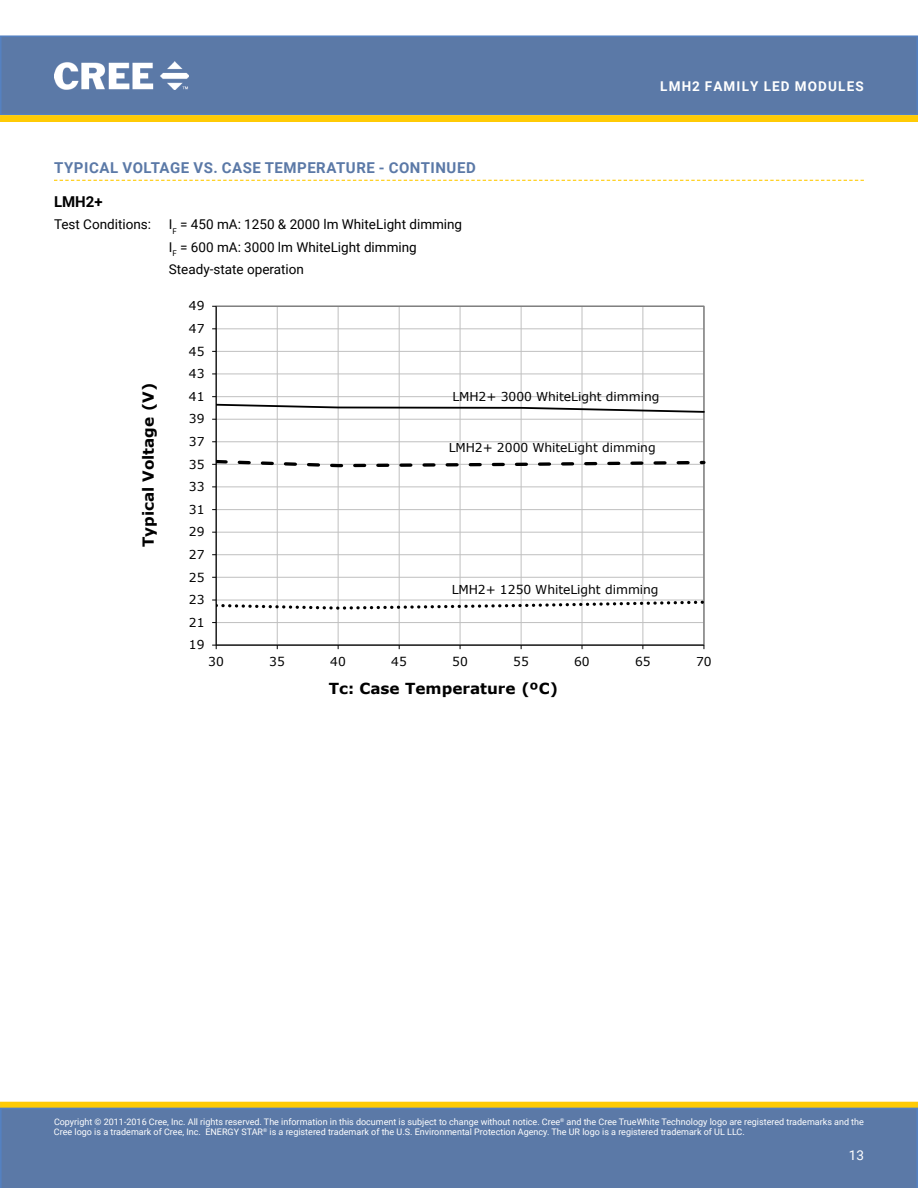
<style>
.page{position:relative;width:918px;height:1188px;background:#fff}
.page>*{position:absolute;margin:0;border:0;box-sizing:border-box;transform-origin:0 0}
.t1{font:700 15.15px "Verdana";color:#000}
.t2{font:700 15px "Roboto";letter-spacing:.035em;color:#5b79a7}
.t3{font:700 15px "Roboto";color:#000}
.t4{font:13.5px/22.5px "Roboto";color:#000}
.t5{font:700 13.5px "Roboto";letter-spacing:.085em;color:#fff}
.t6{font:13.5px "Roboto";color:#fff}
.t7{font:12.3px "Verdana";color:#000}
.t8{font:9px/10.8px "Roboto";color:#fff}
</style>
<div class="page">
<div style="left:0;top:35px;width:918px;height:80px;background:#5b79a7"></div>
<img style="left:55px;top:62px;width:134px;height:28px">
<div style="left:1px;top:1102px;width:916px;height:6px;background:#ffcb05"></div>
<div style="left:0;top:1102px;width:918px;height:6px;border:1px solid #fdca0b"></div>
<div style="left:0;top:1108px;width:918px;height:80px;background:#5b79a7"></div>
<svg style="left:0;top:115px;width:918px;height:7px;background:#fdca09"></svg>
<svg style="left:54px;top:180px;width:810px;height:1px"></svg>
<hr style="left:216px;top:622px;width:488px;height:1px;background:#c0c0c0">
<hr style="left:216px;top:577px;width:488px;height:1px;background:#c0c0c0">
<hr style="left:216px;top:554px;width:488px;height:1px;background:#c0c0c0">
<hr style="left:216px;top:532px;width:488px;height:1px;background:#c0c0c0">
<hr style="left:216px;top:509px;width:488px;height:1px;background:#c0c0c0">
<hr style="left:216px;top:487px;width:488px;height:1px;background:#c0c0c0">
<hr style="left:216px;top:442px;width:488px;height:1px;background:#c0c0c0">
<hr style="left:216px;top:396px;width:488px;height:1px;background:#c0c0c0">
<hr style="left:216px;top:374px;width:488px;height:1px;background:#c0c0c0">
<hr style="left:216px;top:351px;width:488px;height:1px;background:#c0c0c0">
<hr style="left:216px;top:329px;width:488px;height:1px;background:#c0c0c0">
<hr style="left:277px;top:306px;width:1px;height:339px;background:#c0c0c0">
<hr style="left:338px;top:306px;width:1px;height:339px;background:#c0c0c0">
<hr style="left:399px;top:306px;width:1px;height:339px;background:#c0c0c0">
<hr style="left:460px;top:306px;width:1px;height:339px;background:#c0c0c0">
<hr style="left:521px;top:306px;width:1px;height:339px;background:#c0c0c0">
<hr style="left:582px;top:306px;width:1px;height:339px;background:#c0c0c0">
<hr style="left:643px;top:306px;width:1px;height:339px;background:#c0c0c0">
<hr style="left:216px;top:306px;width:1px;height:339px;background:#000">
<hr style="left:216px;top:645px;width:488px;height:1px;background:#000">
<svg style="left:212px;top:599px;width:493px;height:10px"></svg>
<svg style="left:212px;top:458px;width:493px;height:10px"></svg>
<svg style="left:212px;top:403px;width:493px;height:17px"></svg>
<h2 class="t2" style="left:54px;top:157px;width:222px">TYPICAL VOLTAGE VS. CASE TEMPE</h2>
<h2 class="t2" style="left:316px;top:157px;width:151px">RATURE - CONTINUED</h2>
<h2 class="t3" style="left:54px;top:191px;width:50px">LMH2+</h2>
<h3 class="t4" style="left:54px;top:213px;width:99px">Test Conditions:</h3>
<h3 class="t4" style="left:169px;top:213px;width:295px">I<sub>F</sub> = 450 mA: 1250 &amp; 2000 lm WhiteLight dimming<br>I<sub>F</sub> = 600 mA: 3000 lm WhiteLight dimming<br>Steady‑state operation</h3>
<h3 class="t7" style="left:189px;top:298px;width:17px">49</h3>
<h3 class="t7" style="left:189px;top:320px;width:17px">47</h3>
<h3 class="t7" style="left:189px;top:343px;width:17px">45</h3>
<h3 class="t7" style="left:189px;top:365px;width:17px">43</h3>
<h3 class="t5" style="left:660px;top:77px;width:205px">LMH2 FAMILY LED MODULES</h3>
<h1 class="t1" style="left:138px;top:547px;width:166px;rotate:-90deg">Typical Voltage (V)</h1>
<h3 class="t7" style="left:189px;top:388px;width:17px">41</h3>
<h3 class="t7" style="left:189px;top:411px;width:17px">39</h3>
<h3 class="t7" style="left:189px;top:433px;width:17px">37</h3>
<h3 class="t7" style="left:189px;top:456px;width:17px">35</h3>
<h3 class="t7" style="left:189px;top:478px;width:17px">33</h3>
<h3 class="t7" style="left:189px;top:501px;width:17px">31</h3>
<h3 class="t7" style="left:189px;top:523px;width:17px">29</h3>
<h3 class="t7" style="left:189px;top:546px;width:17px">27</h3>
<h3 class="t7" style="left:189px;top:569px;width:17px">25</h3>
<h3 class="t7" style="left:189px;top:591px;width:17px">23</h3>
<h3 class="t7" style="left:189px;top:614px;width:17px">21</h3>
<h3 class="t7" style="left:189px;top:636px;width:17px">19</h3>
<h3 class="t7" style="left:452px;top:388px;width:208px">LMH2+ 3000 WhiteLight dimming</h3>
<h3 class="t7" style="left:449px;top:439px;width:208px">LMH2+ 2000 WhiteLight dimming</h3>
<h3 class="t7" style="left:452px;top:581px;width:208px">LMH2+ 1250 WhiteLight dimming</h3>
<h3 class="t7" style="left:208px;top:653px;width:17px">30</h3>
<h3 class="t7" style="left:269px;top:653px;width:17px">35</h3>
<h3 class="t7" style="left:330px;top:653px;width:17px">40</h3>
<h3 class="t7" style="left:391px;top:653px;width:17px">45</h3>
<h3 class="t7" style="left:452px;top:653px;width:17px">50</h3>
<h3 class="t7" style="left:513px;top:653px;width:17px">55</h3>
<h3 class="t7" style="left:574px;top:653px;width:17px">60</h3>
<h3 class="t7" style="left:635px;top:653px;width:17px">65</h3>
<h3 class="t7" style="left:696px;top:653px;width:17px">70</h3>
<h1 class="t1" style="left:329px;top:677px;width:231px">Tc: Case Temperature (ºC)</h1>
<p class="t8" style="left:54px;top:1116px;width:811px">Copyright © 2011-2016 Cree, Inc. All rights reserved. The information in this document is subject to change without notice. Cree<sup>®</sup> and the Cree TrueWhite Technology logo are registered trademarks and the<br>Cree logo is a trademark of Cree, Inc. ENERGY STAR<sup>®</sup> is a registered trademark of the U.S. Environmental Protection Agency. The UR logo is a registered trademark of UL LLC.</p>
<h3 class="t6" style="left:849px;top:1145px;width:17px">13</h3>
</div>
